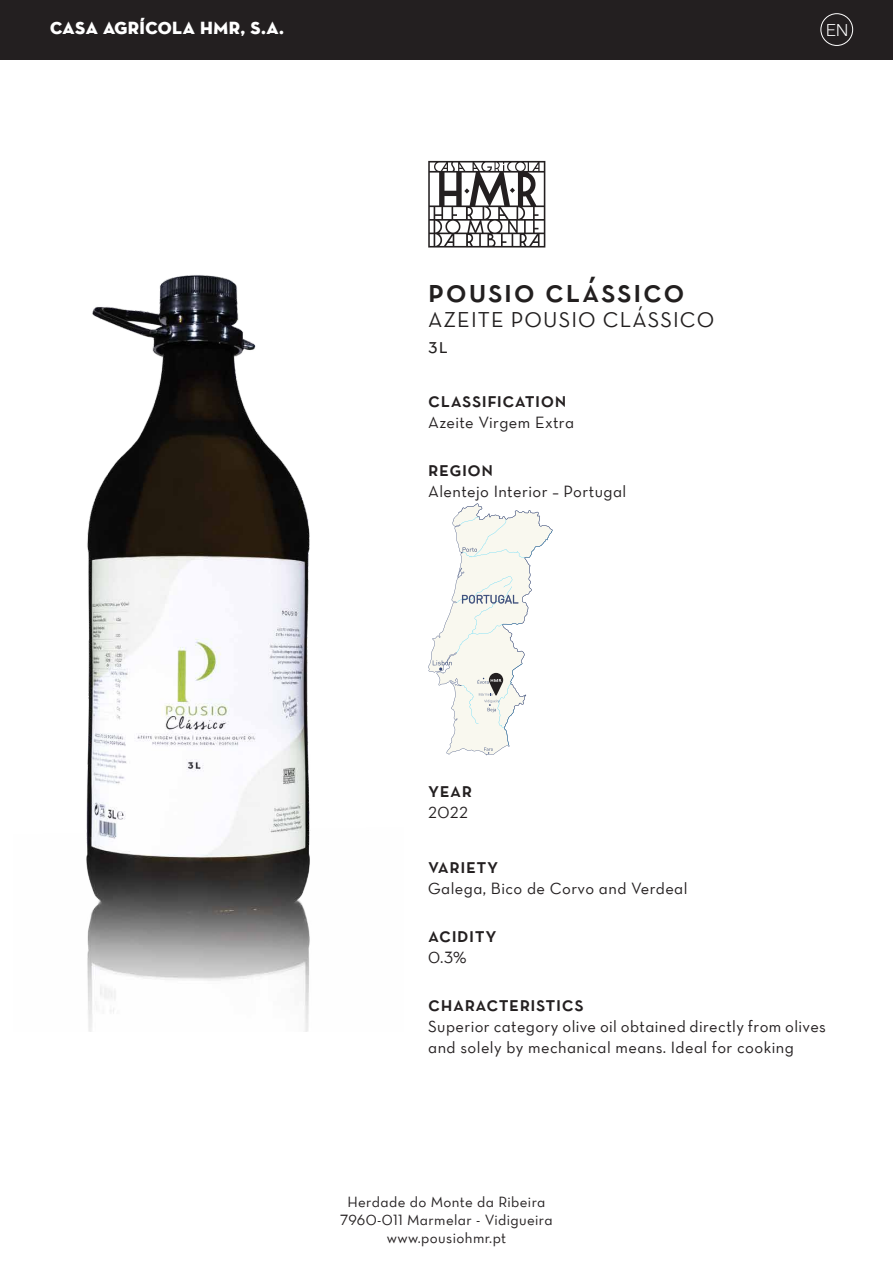
<style>
.page{position:relative;width:893px;height:1263px;background:#fff}
.page>*{position:absolute;margin:0;border:0;box-sizing:border-box;transform-origin:0 0}
.t1{font:33px "Neutra Text Demi SC";letter-spacing:.05em;color:#221f1f}
.t2{font:21.75px/25.5px "Neutra Text Book SC";letter-spacing:.05em;color:#221f1f}
.t3{font:21px "Neutra Text Demi SC";letter-spacing:.025em;color:#231f20}
.t4{font:17.85px "Neutra Disp Titling";letter-spacing:.025em;color:#fff}
.t5{font:300 17.85px "Ezzo";color:#fff}
.t6{font:16.5px/21px "Neutra Text Book Alt";letter-spacing:.025em;color:#231f20}
.t7{font:15px/18px "Neutra Text Book Alt";letter-spacing:.025em;color:#231f20;text-align:center}
</style>
<div class="page">
<div style="left:0;top:0;width:893px;height:60px;background:#231f20"></div>
<svg style="left:428px;top:503px;width:124px;height:252px"></svg>
<svg style="left:428px;top:161px;width:117px;height:86px"></svg>
<img style="left:86px;top:275px;width:224px;height:756px">
<div style="left:820px;top:13px;width:33px;height:33px;border:1px solid #fff;border-radius:50%"></div>
<p class="t4" style="left:50px;top:17px;width:235px">CASA AGRÍCOLA HMR, S.A.</p>
<h1 class="t1" style="left:428px;top:270px;width:258px">pousio clássico</h1>
<h2 class="t2" style="left:428px;top:307px;width:287px">AZEITE POUSIO CLÁSSICO<br>3l</h2>
<p class="t3" style="left:428px;top:386px;width:140px">classification</p>
<p class="t6" style="left:428px;top:411px;width:147px">Azeite Virgem Extra</p>
<p class="t3" style="left:428px;top:455px;width:66px">region</p>
<p class="t6" style="left:428px;top:480px;width:199px">Alentejo Interior – Portugal</p>
<p class="t5" style="left:826px;top:19px;width:24px">EN</p>
<p class="t3" style="left:428px;top:776px;width:45px">year</p>
<p class="t6" style="left:428px;top:801px;width:41px">2022</p>
<p class="t3" style="left:428px;top:853px;width:71px">variety</p>
<p class="t6" style="left:428px;top:878px;width:261px">Galega, Bico de Corvo and Verdeal</p>
<p class="t3" style="left:428px;top:922px;width:70px">acidity</p>
<p class="t6" style="left:428px;top:947px;width:40px">0.3%</p>
<p class="t3" style="left:428px;top:991px;width:157px">characteristics</p>
<p class="t6" style="left:428px;top:1016px;width:399px">Superior category olive oil obtained directly from olives and solely by mechanical means. Ideal for cooking</p>
<p class="t7" style="left:340px;top:1192px;width:214px">Herdade do Monte da Ribeira<br>7960-011 Marmelar - Vidigueira www.pousiohmr.pt</p>
</div>
